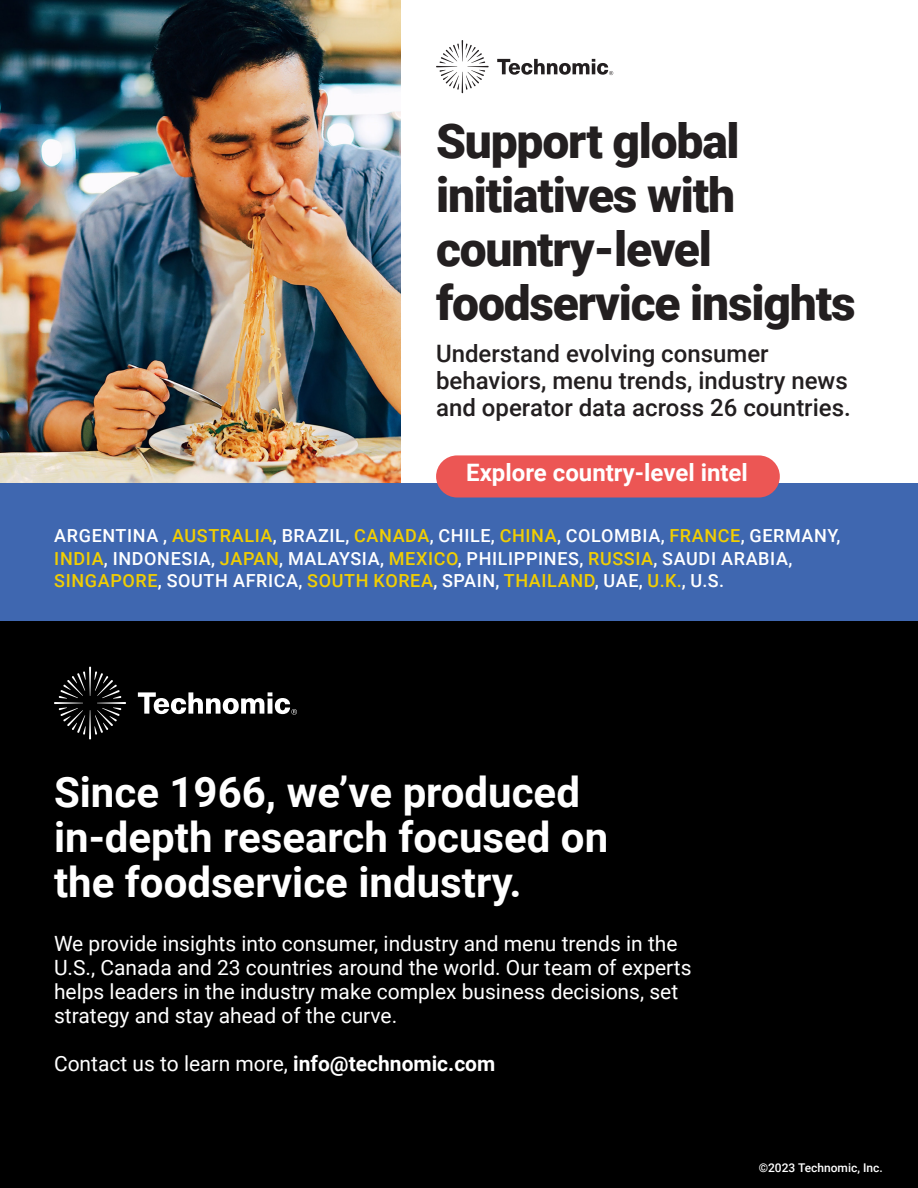
<style>
.page{position:relative;width:918px;height:1188px;background:#fff}
.page>*{position:absolute;margin:0;border:0;box-sizing:border-box;transform-origin:0 0}
.t1{font:900 48px/54px "Roboto";letter-spacing:-.025em;color:#231f20}
.IntroP{font:700 42px/45px "Roboto";color:#fff}
.t2{font:500 24px/27px "Roboto";color:#231f20}
.t3{font:700 24px "Roboto";color:#fff}
.t4{font:21px/24px "Roboto";color:#fff}
.t5{font:500 18px/22.5px "Roboto";letter-spacing:.035em;color:#fff}
.t6{font:500 12px "Roboto";color:#fff}
.s1{color:#f1ce02}
.s2{font-weight:700}
</style>
<div class="page">
<img style="left:0;top:0;width:401px;height:484px">
<div style="left:0;top:621px;width:918px;height:567px;background:#000"></div>
<svg style="left:138px;top:692px;width:159px;height:23px"></svg>
<svg style="left:54px;top:667px;width:72px;height:72px"></svg>
<div style="left:0;top:484px;width:918px;height:137px;background:#3f67b0"></div>
<div style="left:436px;top:455px;width:344px;height:43px;background:#ec5654;border-radius:21px"></div>
<svg style="left:497px;top:59px;width:116px;height:16px"></svg>
<svg style="left:436px;top:40px;width:53px;height:53px"></svg>
<p class="t1" style="left:436px;top:112px;width:421px">Support global initiatives with country-level foodservice insights</p>
<p class="t2" style="left:436px;top:339px;width:416px">Understand evolving consumer behaviors, menu trends, industry news and operator data across 26 countries.</p>
<p class="t3" style="left:466px;top:455px;width:283px">Explore country-level intel</p>
<p class="t5" style="left:54px;top:524px;width:788px">ARGENTINA , <span class="s1">AUSTRALIA</span>, BRAZIL, <span class="s1">CANADA</span>, CHILE, <span class="s1">CHINA</span>, COLOMBIA, <span class="s1">FRANCE</span>, GERMANY,<br><span class="s1">INDIA</span>, INDONESIA, <span class="s1">JAPAN</span>, MALAYSIA, <span class="s1">MEXICO</span>, PHILIPPINES, <span class="s1">RUSSIA</span>, SAUDI ARABIA,<br><span class="s1">SINGAPORE</span>, SOUTH AFRICA, <span class="s1">SOUTH KOREA</span>, SPAIN, <span class="s1">THAILAND</span>, UAE, <span class="s1">U.K.</span>, U.S.</p>
<p class="IntroP" style="left:54px;top:768px;width:556px">Since 1966, we’ve produced in-depth research focused on the foodservice industry.</p>
<p class="t4" style="left:54px;top:931px;width:639px">We provide insights into consumer, industry and menu trends in the U.S., Canada and 23 countries around the world. Our team of experts helps leaders in the industry make complex business decisions, set strategy and stay ahead of the curve.</p>
<p class="t4" style="left:54px;top:1051px;width:443px">Contact us to learn more, <span class="s2">info@technomic.com</span></p>
<p class="t6" style="left:759px;top:1159px;width:126px">©2023 Technomic, Inc.</p>
</div>
